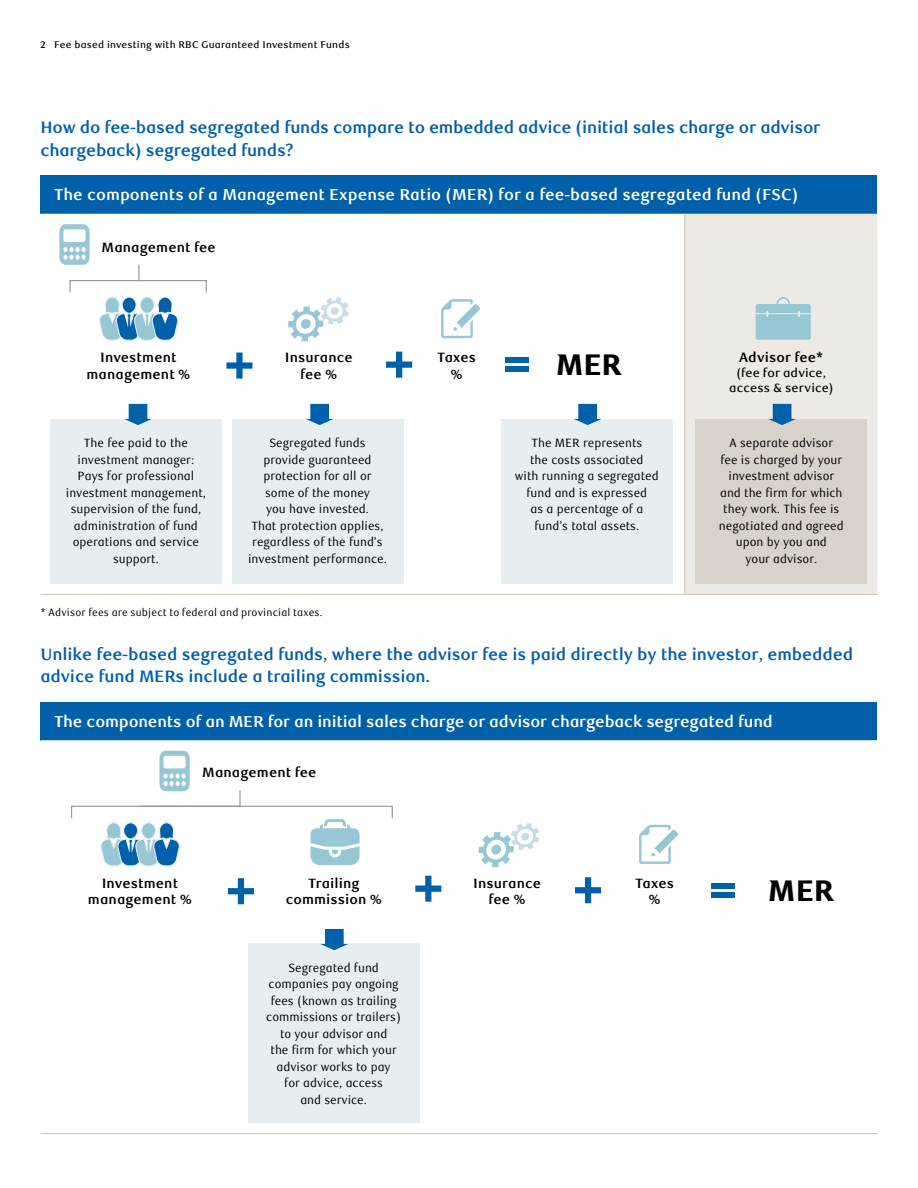
<style>
.page{position:relative;width:918px;height:1188px;background:#fff}
.page>*{position:absolute;margin:0;border:0;box-sizing:border-box;transform-origin:0 0}
.t1{font:800 29.85px "RBC Text";letter-spacing:-.025em;color:#000}
.t2{font:700 16.5px/22.5px "RBC Text";letter-spacing:-.01em;color:#0060a9}
.t3{font:700 15.75px "RBC Text";letter-spacing:-.01em;color:#fff}
.t4{font:700 13.5px/16.5px "RBC Text";letter-spacing:.01em;color:#000;text-align:center}
.t5{font:12px/16.5px "RBC Text Cond";color:#000;text-align:center}
.t6{font:500 12px/15px "RBC Text";letter-spacing:.01em;color:#000;text-align:center}
.t7{font:10.5px "RBC Text Cond";letter-spacing:.015em;color:#000}
.t8{font:500 9.75px "RBC Text";letter-spacing:.02em;color:#000}
.s1{font-weight:700}
</style>
<div class="page">
<div style="left:40px;top:175px;width:838px;height:39px;background:#0060a9"></div>
<div style="left:685px;top:214px;width:193px;height:380px;background:#ede9e4"></div>
<hr style="left:40px;top:594px;width:200px;height:1px;background:#c9c2b8">
<hr style="left:240px;top:594px;width:161px;height:1px;background:#c9c2b8">
<hr style="left:401px;top:594px;width:118px;height:1px;background:#c9c2b8">
<hr style="left:519px;top:594px;width:166px;height:1px;background:#c9c2b8">
<hr style="left:685px;top:594px;width:193px;height:1px;background:#c9c2b8">
<hr style="left:684px;top:214px;width:1px;height:206px;background:#c9c2b8">
<hr style="left:684px;top:420px;width:1px;height:174px;background:#c9c2b8">
<div style="left:50px;top:419px;width:172px;height:165px;background:#e7eef1"></div>
<div style="left:232px;top:419px;width:171px;height:165px;background:#e7eef1"></div>
<div style="left:501px;top:419px;width:172px;height:165px;background:#e7eef1"></div>
<div style="left:696px;top:419px;width:171px;height:165px;background:#d8d2ca"></div>
<div style="left:40px;top:702px;width:838px;height:38px;background:#0060a9"></div>
<hr style="left:40px;top:1133px;width:384px;height:1px;background:#c9c2b8">
<hr style="left:424px;top:1133px;width:164px;height:1px;background:#c9c2b8">
<hr style="left:588px;top:1133px;width:135px;height:1px;background:#c9c2b8">
<hr style="left:723px;top:1133px;width:154px;height:1px;background:#c9c2b8">
<svg style="left:124px;top:404px;width:28px;height:21px"></svg>
<svg style="left:306px;top:404px;width:28px;height:21px"></svg>
<svg style="left:768px;top:404px;width:28px;height:21px"></svg>
<svg style="left:574px;top:404px;width:28px;height:21px"></svg>
<svg style="left:288px;top:297px;width:61px;height:44px"></svg>
<svg style="left:226px;top:353px;width:26px;height:26px"></svg>
<svg style="left:386px;top:352px;width:26px;height:26px"></svg>
<svg style="left:441px;top:299px;width:39px;height:39px"></svg>
<svg style="left:756px;top:297px;width:55px;height:43px;background:#a7ccd7"></svg>
<div style="left:506px;top:366px;width:23px;height:6px;background:#0060a9"></div>
<div style="left:506px;top:358px;width:23px;height:5px;background:#0060a9"></div>
<svg style="left:59px;top:224px;width:148px;height:117px"></svg>
<svg style="left:479px;top:823px;width:61px;height:44px"></svg>
<svg style="left:228px;top:878px;width:26px;height:26px"></svg>
<svg style="left:575px;top:877px;width:26px;height:26px"></svg>
<svg style="left:415px;top:876px;width:26px;height:26px"></svg>
<svg style="left:639px;top:825px;width:39px;height:39px"></svg>
<div style="left:711px;top:892px;width:23px;height:5px;background:#0060a9"></div>
<div style="left:711px;top:883px;width:23px;height:5px;background:#0060a9"></div>
<svg style="left:71px;top:751px;width:322px;height:115px"></svg>
<div style="left:248px;top:944px;width:172px;height:179px;background:#e7eef1"></div>
<svg style="left:320px;top:929px;width:28px;height:21px"></svg>
<p class="t8" style="left:40px;top:38px;width:311px"><span class="s1">2</span> Fee based investing with RBC Guaranteed Investment Funds</p>
<h2 class="t2" style="left:40px;top:117px;width:782px">How do fee-based segregated funds compare to embedded advice (initial sales charge or advisor chargeback) segregated funds?</h2>
<h3 class="t3" style="left:54px;top:185px;width:746px">The components of a Management Expense Ratio (MER) for a fee-based segregated fund (FSC)</h3>
<p class="t4" style="left:102px;top:239px;width:116px">Management fee</p>
<p class="t4" style="left:86px;top:350px;width:106px">Investment management %</p>
<p class="t4" style="left:285px;top:350px;width:69px">Insurance fee %</p>
<p class="t4" style="left:437px;top:350px;width:40px">Taxes %</p>
<p class="t4" style="left:739px;top:350px;width:86px">Advisor fee*</p>
<h1 class="t1" style="left:555px;top:347px;width:68px">MER</h1>
<p class="t6" style="left:729px;top:366px;width:106px">(fee for advice, access &amp; service)</p>
<p class="t5" style="left:66px;top:435px;width:142px">The fee paid to the investment manager:<br>Pays for professional investment management, supervision of the fund, administration of fund operations and service support.</p>
<p class="t5" style="left:248px;top:435px;width:140px">Segregated funds provide guaranteed protection for all or some of the money<br>you have invested.<br>That protection applies, regardless of the fund’s investment performance.</p>
<p class="t5" style="left:515px;top:435px;width:145px">The MER represents<br>the costs associated<br>with running a segregated fund and is expressed<br>as a percentage of a fund’s total assets.</p>
<p class="t5" style="left:719px;top:435px;width:126px">A separate advisor<br>fee is charged by your investment advisor and the firm for which they work. This fee is negotiated and agreed upon by you and<br>your advisor.</p>
<p class="t7" style="left:40px;top:606px;width:284px">* Advisor fees are subject to federal and provincial taxes.</p>
<h2 class="t2" style="left:40px;top:643px;width:814px">Unlike fee-based segregated funds, where the advisor fee is paid directly by the investor, embedded advice fund MERs include a trailing commission.</h2>
<h3 class="t3" style="left:54px;top:712px;width:720px">The components of an MER for an initial sales charge or advisor chargeback segregated fund</h3>
<p class="t4" style="left:202px;top:765px;width:116px">Management fee</p>
<p class="t4" style="left:286px;top:875px;width:98px">Trailing commission %</p>
<p class="t4" style="left:88px;top:875px;width:106px">Investment management %</p>
<p class="t4" style="left:473px;top:875px;width:69px">Insurance fee %</p>
<p class="t4" style="left:635px;top:875px;width:40px">Taxes %</p>
<p class="t5" style="left:266px;top:960px;width:136px">Segregated fund companies pay ongoing fees (known as trailing commissions or trailers) to your advisor and<br>the firm for which your advisor works to pay<br>for advice, access<br>and service.</p>
<h1 class="t1" style="left:768px;top:873px;width:68px">MER</h1>
</div>
